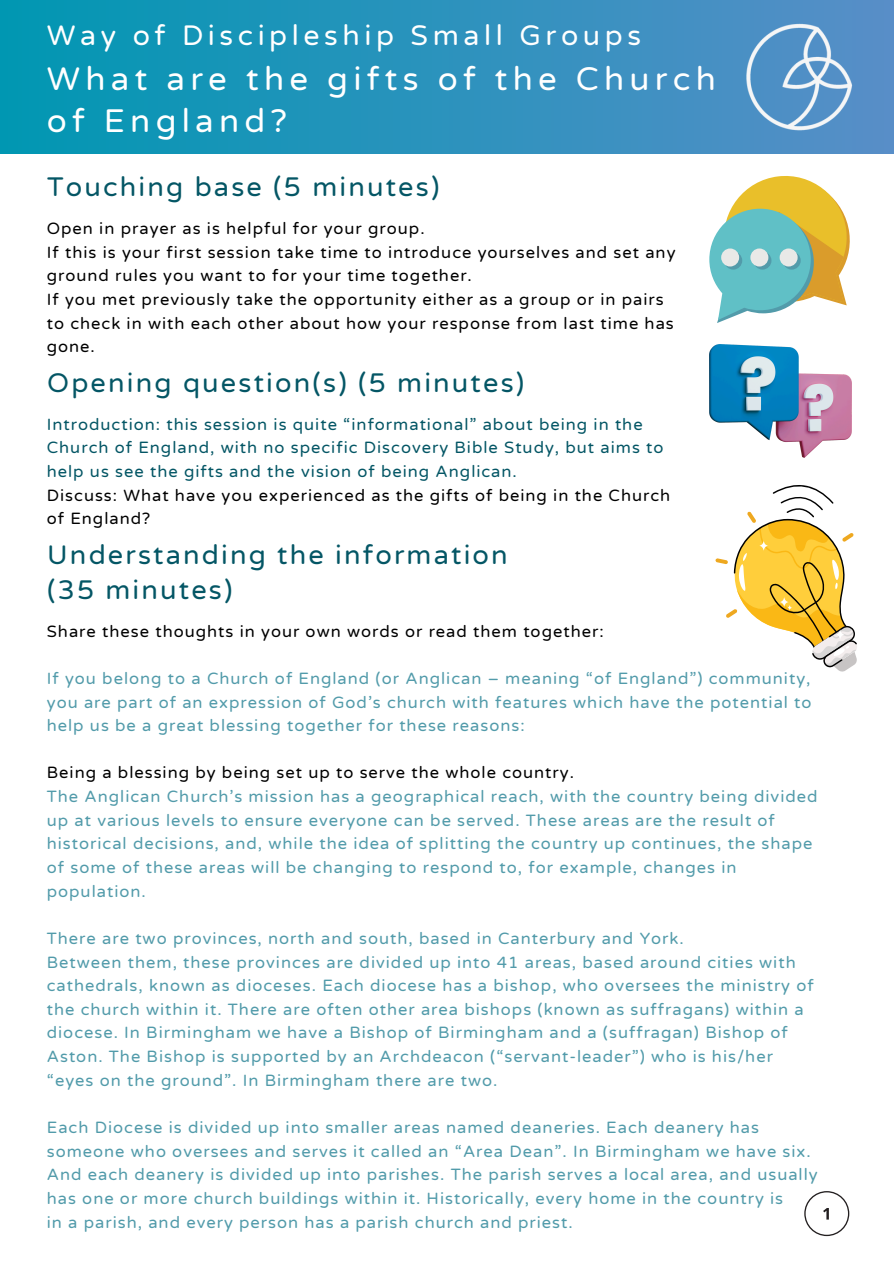
<style>
.page{position:relative;width:894px;height:1264px;background:#fff}
.page>*{position:absolute;margin:0;border:0;box-sizing:border-box;transform-origin:0 0}
.t1{font:33px/41.7px "Varela Round";letter-spacing:.16em;color:#fff}
.t2{font:28.5px "Varela Round";letter-spacing:.16em;color:#fff}
.t3{font:27.15px/34.8px "Varela Round";letter-spacing:.08em;color:#045665}
.t4{font:16.5px/23.5px "Varela Round";letter-spacing:.06em;color:#529baa}
.t5{font:16.5px/23.7px "Varela Round";letter-spacing:.06em;color:#000}
.t6{font:16.5px/23.7px "Varela Round";letter-spacing:.06em;color:#045665}
</style>
<div class="page">
<div style="left:0;top:0;width:893px;height:153px;background:linear-gradient(to right,#0097b2,#588ec8)"></div>
<img style="left:733px;top:12px;width:130px;height:130px">
<svg style="left:709px;top:176px;width:141px;height:147px"></svg>
<svg style="left:724px;top:251px;width:18px;height:18px"></svg>
<svg style="left:753px;top:251px;width:18px;height:18px"></svg>
<svg style="left:782px;top:251px;width:18px;height:18px"></svg>
<div style="left:721px;top:248px;width:18px;height:18px;background:#e9e9e7;border-radius:50%"></div>
<div style="left:750px;top:248px;width:18px;height:18px;background:#e9e9e7;border-radius:50%"></div>
<div style="left:779px;top:248px;width:18px;height:18px;background:#e9e9e7;border-radius:50%"></div>
<img style="left:709px;top:344px;width:142px;height:113px">
<svg style="left:804px;top:1191px;width:45px;height:44px"></svg>
<svg style="left:715px;top:485px;width:142px;height:187px"></svg>
<p class="t2" style="left:47px;top:19px;width:595px">Way of Discipleship Small Groups</p>
<h2 class="t1" style="left:47px;top:59px;width:670px">What are the gifts of the Church of England?</h2>
<p class="t3" style="left:47px;top:170px;width:394px">Touching base (5 minutes)</p>
<p class="t5" style="left:47px;top:217px;width:379px">Open in prayer as is helpful for your group.</p>
<p class="t5" style="left:47px;top:241px;width:630px">If this is your first session take time to introduce yourselves and set any ground rules you want to for your time together.</p>
<p class="t5" style="left:47px;top:288px;width:628px">If you met previously take the opportunity either as a group or in pairs to check in with each other about how your response from last time has gone.</p>
<p class="t3" style="left:47px;top:366px;width:478px">Opening question(s) (5 minutes)</p>
<p class="t6" style="left:47px;top:412px;width:618px">Introduction: this session is quite “informational” about being in the<br>Church of England, with no specific Discovery Bible Study, but aims to help us see the gifts and the vision of being Anglican.</p>
<h2 class="t5" style="left:47px;top:483px;width:624px">Discuss: What have you experienced as the gifts of being in the Church of England?</h2>
<p class="t3" style="left:47px;top:538px;width:462px">Understanding the information (35 minutes)</p>
<p class="t5" style="left:47px;top:619px;width:558px">Share these thoughts in your own words or read them together:</p>
<p class="t4" style="left:47px;top:666px;width:766px;text-align:justify">If you belong to a Church of England (or Anglican – meaning “of England”) community, you are part of an expression of God’s church with features which have the potential to help us be a great blessing together for these reasons:</p>
<h2 class="t5" style="left:47px;top:761px;width:528px">Being a blessing by being set up to serve the whole country.</h2>
<p class="t4" style="left:47px;top:785px;width:772px">The Anglican Church’s mission has a geographical reach, with the country being divided up at various levels to ensure everyone can be served. These areas are the result of historical decisions, and, while the idea of splitting the country up continues, the shape of some of these areas will be changing to respond to, for example, changes in population.</p>
<p class="t4" style="left:47px;top:926px;width:638px">There are two provinces, north and south, based in Canterbury and York.</p>
<p class="t4" style="left:47px;top:950px;width:768px">Between them, these provinces are divided up into 41 areas, based around cities with cathedrals, known as dioceses. Each diocese has a bishop, who oversees the ministry of the church within it. There are often other area bishops (known as suffragans) within a diocese. In Birmingham we have a Bishop of Birmingham and a (suffragan) Bishop of Aston. The Bishop is supported by an Archdeacon (“servant-leader”) who is his/her “eyes on the ground”. In Birmingham there are two.</p>
<p class="t4" style="left:47px;top:1115px;width:772px">Each Diocese is divided up into smaller areas named deaneries. Each deanery has someone who oversees and serves it called an “Area Dean”. In Birmingham we have six.<br>And each deanery is divided up into parishes. The parish serves a local area, and usually has one or more church buildings within it. Historically, every home in the country is</p>
<p class="t4" style="left:47px;top:1210px;width:527px">in a parish, and every person has a parish church and priest.</p>
</div>
